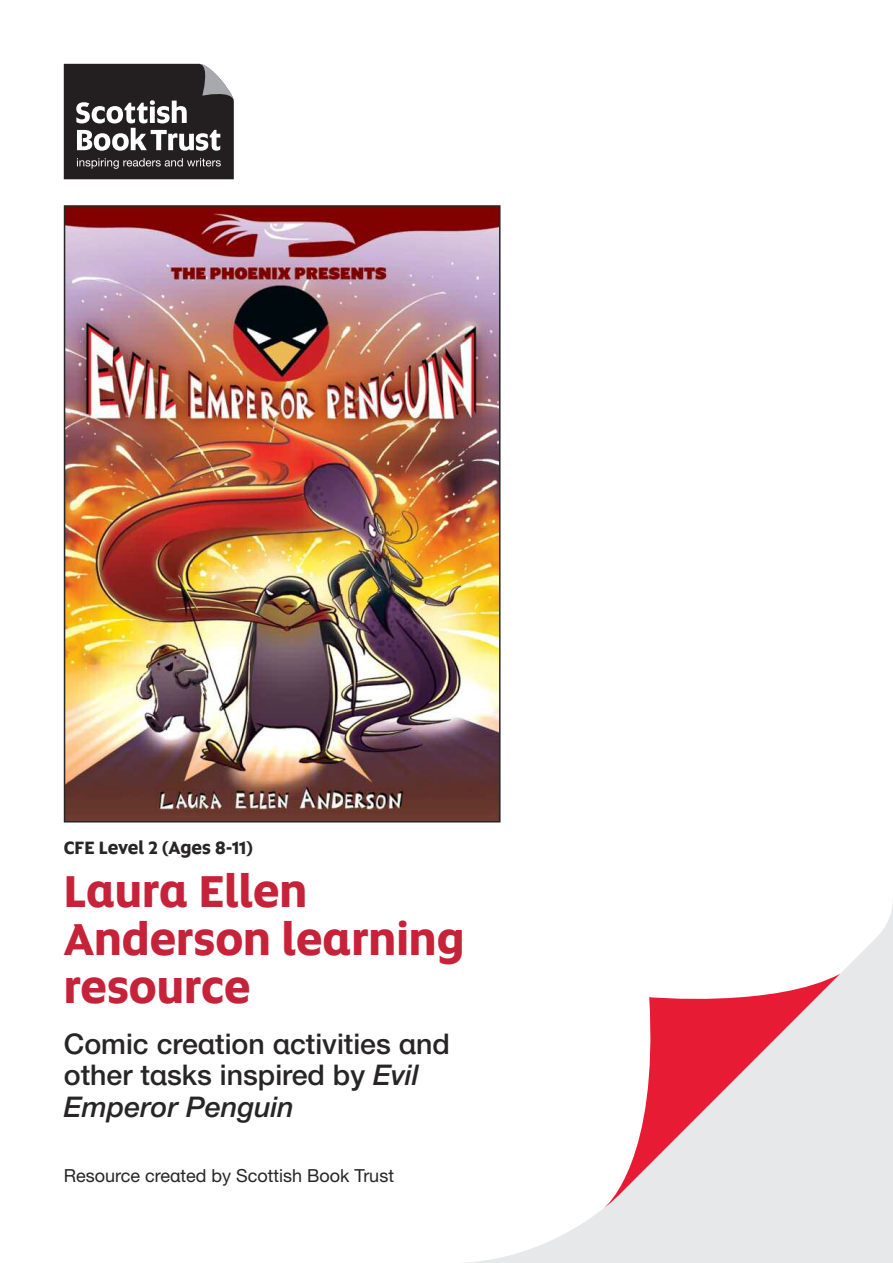
<style>
.page{position:relative;width:893px;height:1263px;background:#fff}
.page>*{position:absolute;margin:0;border:0;box-sizing:border-box;transform-origin:0 0}
.t1{font:700 45px/48px "Altis Scot";color:#c62239}
.t2{font:500 28.5px/31.5px "Helvetica Neue Alta LT Std";color:#272526}
.t3{font:18px "Helvetica Neue Alta LT Std";color:#272526}
.t4{font:700 18px "Altis Scot";color:#272526}
.s1{font-style:italic}
</style>
<div class="page">
<svg style="left:466px;top:904px;width:427px;height:359px"></svg>
<svg style="left:603px;top:974px;width:237px;height:235px;fill:#e7e8e9"></svg>
<svg style="left:64px;top:64px;width:170px;height:115px"></svg>
<img style="left:67px;top:208px;width:431px;height:611px">
<div style="left:64px;top:205px;width:437px;height:617px;border:2px solid #272526"></div>
<p class="t4" style="left:64px;top:840px;width:191px">CFE Level 2 (Ages 8-11)</p>
<h1 class="t1" style="left:64px;top:870px;width:402px">Laura Ellen<br>Anderson learning resource</h1>
<p class="t2" style="left:64px;top:1030px;width:388px">Comic creation activities and other tasks inspired by <span class="s1">Evil<br>Emperor Penguin</span></p>
<p class="t3" style="left:64px;top:1169px;width:332px">Resource created by Scottish Book Trust</p>
</div>
